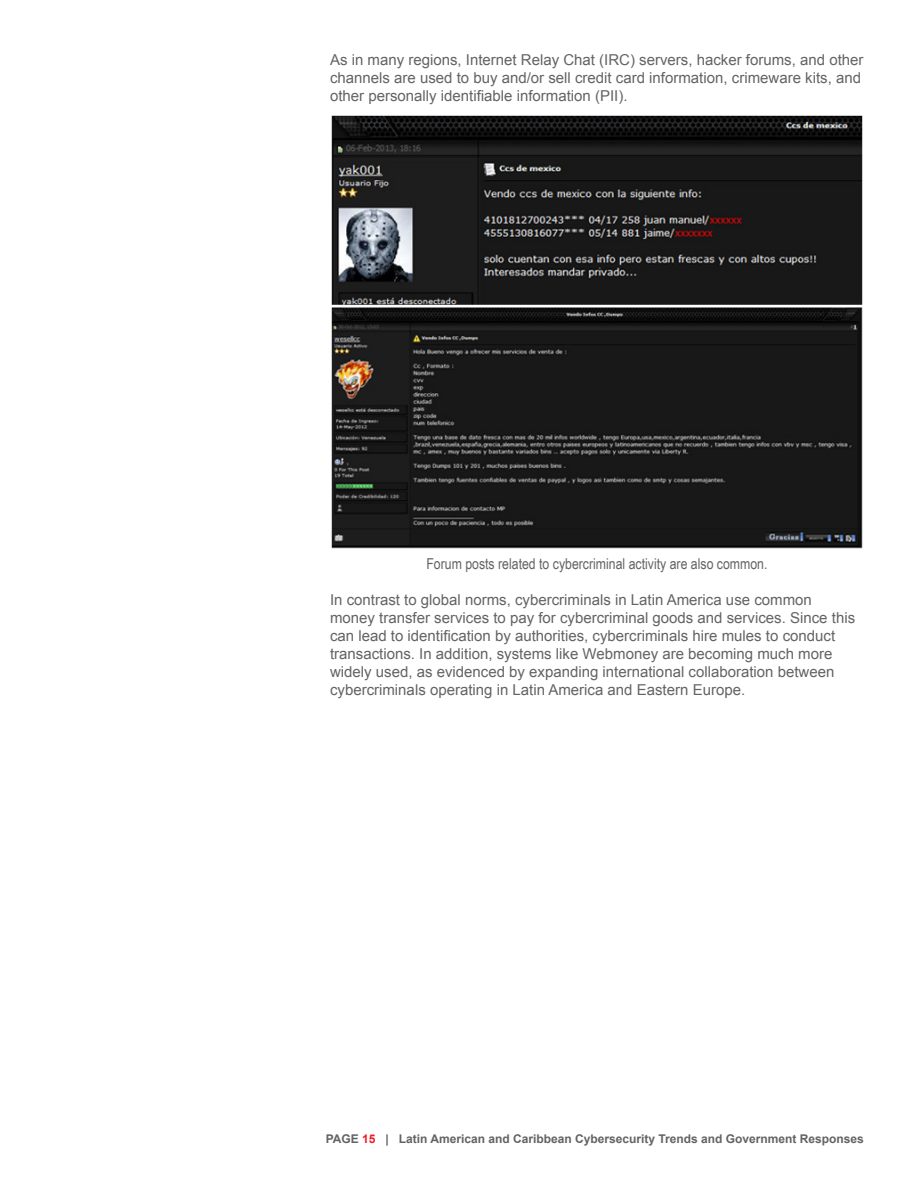
<style>
.page{position:relative;width:918px;height:1188px;background:#fff}
.page>*{position:absolute;margin:0;border:0;box-sizing:border-box;transform-origin:0 0}
.Body_Text{font:15px/18px "Arial";color:#636366}
.Insight{font:15px "Arial Narrow";color:#636366}
.t1{font:700 12px "Arial";color:#636366}
.s1{color:#ed1c24}
</style>
<div class="page">
<img style="left:330px;top:115px;width:533px;height:434px">
<p class="Body_Text" style="left:330px;top:51px;width:535px">As in many regions, Internet Relay Chat (IRC) servers, hacker forums, and other channels are used to buy and/or sell credit card information, crimeware kits, and other personally identifiable information (PII).</p>
<p class="Insight" style="left:426px;top:553px;width:343px">Forum posts related to cybercriminal activity are also common.</p>
<p class="Body_Text" style="left:330px;top:591px;width:527px">In contrast to global norms, cybercriminals in Latin America use common money transfer services to pay for cybercriminal goods and services. Since this can lead to identification by authorities, cybercriminals hire mules to conduct transactions. In addition, systems like Webmoney are becoming much more widely used, as evidenced by expanding international collaboration between cybercriminals operating in Latin America and Eastern Europe.</p>
<p class="t1" style="left:326px;top:1131px;width:540px">PAGE <span class="s1">15</span> | Latin American and Caribbean Cybersecurity Trends and Government Responses</p>
</div>
